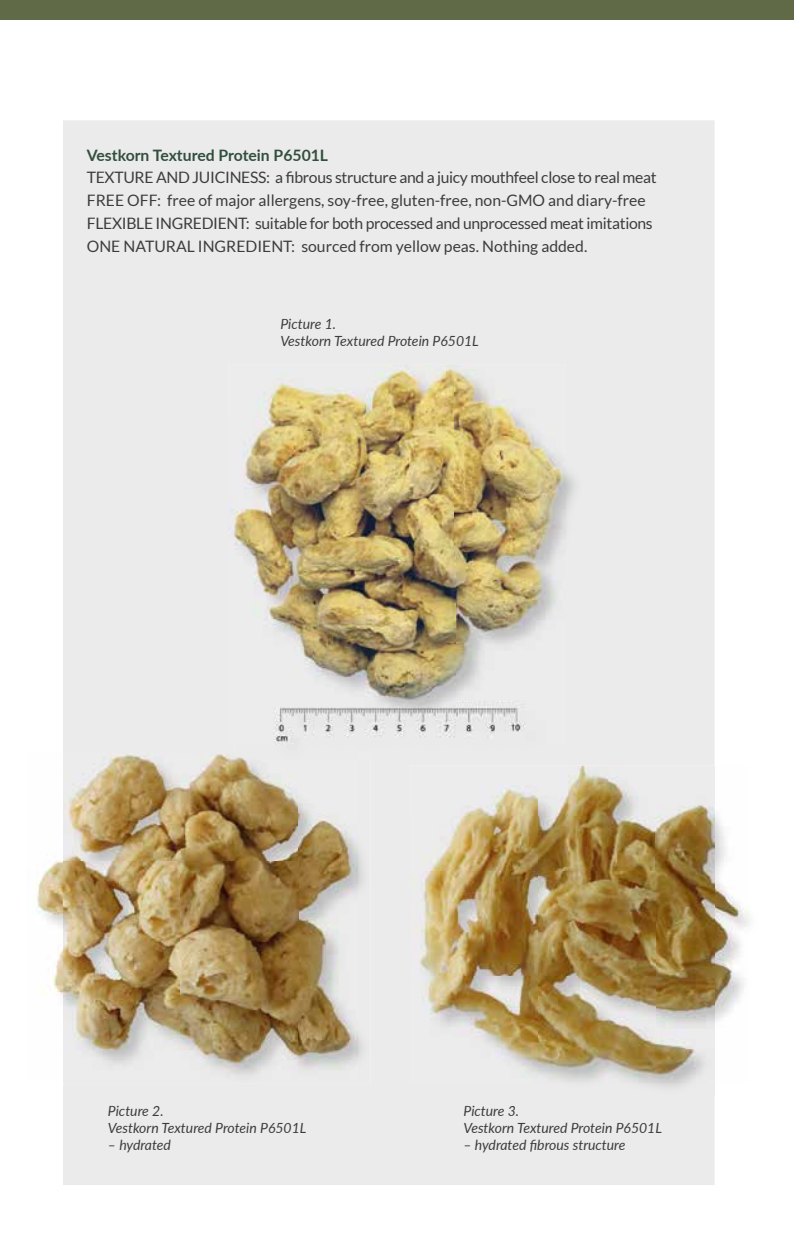
<style>
.page{position:relative;width:794px;height:1241px;background:#fff}
.page>*{position:absolute;margin:0;border:0;box-sizing:border-box;transform-origin:0 0}
.t1{font:15.75px/22.8px "Lato";letter-spacing:-.02em;color:#3c3c3b}
.t2{font:700 15.75px "Lato";color:#324f3d}
.t3{font:italic 14px/16.8px "Lato";color:#3c3c3b}
</style>
<div class="page">
<div style="left:63px;top:120px;width:651px;height:1064px;background:#ebebeb"></div>
<div style="left:0;top:0;width:794px;height:20px;background:#616a47"></div>
<div style="left:234px;top:369px;width:349px;height:390px;background:#ebebeb"></div>
<div style="left:229px;top:364px;width:336px;height:54px;background:#ececec"></div>
<div style="left:229px;top:418px;width:5px;height:326px;background:#ececec"></div>
<img style="left:234px;top:369px;width:331px;height:375px">
<div style="left:63px;top:759px;width:307px;height:323px;background:#ebebeb"></div>
<svg style="left:357px;top:753px;width:13px;height:6px"></svg>
<img style="left:35px;top:860px;width:28px;height:136px">
<img style="left:63px;top:751px;width:294px;height:2px">
<img style="left:63px;top:753px;width:235px;height:216px">
<img style="left:298px;top:759px;width:59px;height:210px">
<img style="left:63px;top:969px;width:294px;height:109px">
<img style="left:234px;top:753px;width:123px;height:6px">
<div style="left:420px;top:1082px;width:294px;height:12px;background:#ebebeb"></div>
<img style="left:420px;top:766px;width:328px;height:316px">
<img style="left:410px;top:765px;width:304px;height:53px">
<div style="left:410px;top:817px;width:10px;height:265px;background:#ececec"></div>
<p class="t2" style="left:87px;top:143px;width:243px">Vestkorn Textured Protein P6501L</p>
<p class="t1" style="left:87px;top:166px;width:571px">TEXTURE AND JUICINESS: a fibrous structure and a juicy mouthfeel close to real meat FREE OFF: free of major allergens, soy-free, gluten-free, non-GMO and diary-free FLEXIBLE INGREDIENT: suitable for both processed and unprocessed meat imitations ONE NATURAL INGREDIENT: sourced from yellow peas. Nothing added.</p>
<p class="t3" style="left:280px;top:315px;width:200px">Picture 1.<br>Vestkorn Textured Protein P6501L</p>
<p class="t3" style="left:108px;top:1101px;width:200px">Picture 2.<br>Vestkorn Textured Protein P6501L</p>
<p class="t3" style="left:108px;top:1135px;width:65px">– hydrated</p>
<p class="t3" style="left:463px;top:1101px;width:200px">Picture 3.<br>Vestkorn Textured Protein P6501L</p>
<p class="t3" style="left:463px;top:1135px;width:163px">– hydrated fibrous structure</p>
</div>
